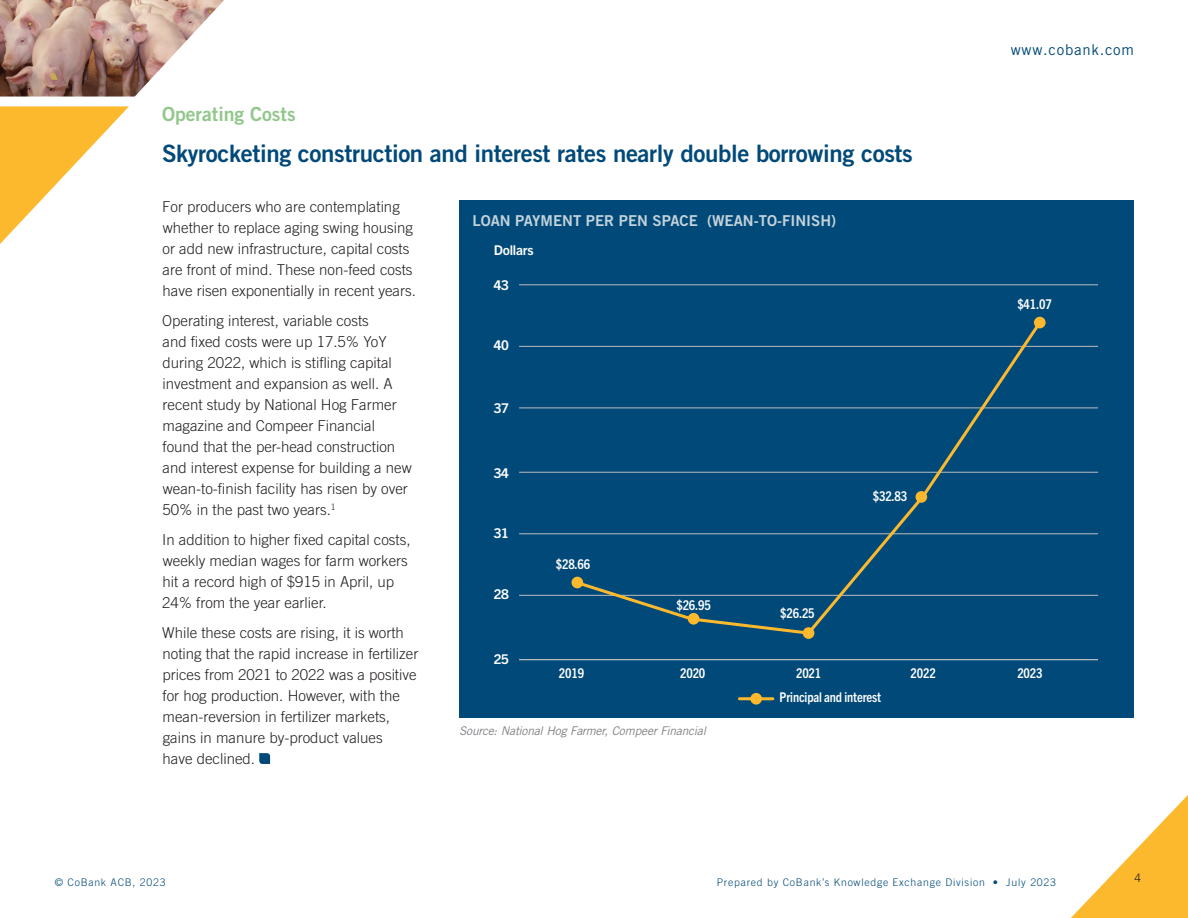
<style>
.page{position:relative;width:1188px;height:918px;background:#fff}
.page>*{position:absolute;margin:0;border:0;box-sizing:border-box;transform-origin:0 0}
.t1{font:24px "Trade Gothic LT Std Bd 2";letter-spacing:-.015em;color:#004978}
.t2{font:19.5px "Trade Gothic LT Std Bd 2";color:#91c78a}
.t3{font:300 15px/21px "Trade Gothic LT Std";color:#231f20}
.t4{font:15px "Trade Gothic LT Std Bd 2";color:#c3d2db}
.t5{font:15px "Trade Gothic LT Std";letter-spacing:.05em;color:#004978}
.t6{font:700 condensed 13.5px "Trade Gothic Next LT Pro";letter-spacing:-.01em;color:#fff}
.t7{font:700 13.5px "Trade Gothic Next LT Pro";letter-spacing:-.02em;color:#fff}
.t8{font:italic 12px "Trade Gothic LT Std";letter-spacing:-.015em;color:#808285}
.t9{font:300 11.7px "Trade Gothic LT Std";color:#231f20}
.t10{font:300 10.5px "Trade Gothic LT Std";letter-spacing:.07em;color:#004978}
</style>
<div class="page">
<svg style="left:0;top:106px;width:129px;height:138px"></svg>
<svg style="left:1071px;top:795px;width:117px;height:123px"></svg>
<img style="left:0;top:0;width:224px;height:97px">
<svg style="left:259px;top:753px;width:11px;height:11px"></svg>
<div style="left:459px;top:201px;width:675px;height:517px;background:#004978"></div>
<hr style="left:519px;top:595px;width:579px;height:1px;background:#bcbdc0">
<hr style="left:519px;top:533px;width:579px;height:1px;background:#bcbdc0">
<hr style="left:519px;top:472px;width:579px;height:1px;background:#bcbdc0">
<hr style="left:519px;top:408px;width:579px;height:1px;background:#bcbdc0">
<hr style="left:519px;top:346px;width:579px;height:1px;background:#bcbdc0">
<hr style="left:519px;top:284px;width:579px;height:1px;background:#bcbdc0">
<hr style="left:519px;top:659px;width:579px;height:1px;background:#bcbdc0">
<hr style="left:739px;top:697px;width:34px;height:3px;background:#fdb92e">
<div style="left:574px;top:318px;width:470px;height:318px;background:#004978"></div>
<div style="left:1034px;top:317px;width:12px;height:11px;background:#fdb92e;border-radius:50%"></div>
<div style="left:916px;top:491px;width:11px;height:12px;background:#fdb92e;border-radius:50%"></div>
<div style="left:803px;top:627px;width:11px;height:12px;background:#fdb92e;border-radius:50%"></div>
<div style="left:750px;top:693px;width:12px;height:12px;background:#fdb92e;border-radius:50%"></div>
<div style="left:688px;top:613px;width:11px;height:12px;background:#fdb92e;border-radius:50%"></div>
<div style="left:572px;top:577px;width:11px;height:11px;background:#fdb92e;border-radius:50%"></div>
<h2 class="t2" style="left:162px;top:102px;width:135px">Operating Costs</h2>
<h1 class="t1" style="left:162px;top:138px;width:752px">Skyrocketing construction and interest rates nearly double borrowing costs</h1>
<p class="t5" style="left:1011px;top:41px;width:125px">www.cobank.com</p>
<p class="t3" style="left:162px;top:196px;width:255px">For producers who are contemplating whether to replace aging swing housing or add new infrastructure, capital costs are front of mind. These non-feed costs have risen exponentially in recent years.</p>
<p class="t3" style="left:162px;top:310px;width:251px">Operating interest, variable costs<br>and fixed costs were up 17.5% YoY during 2022, which is stifling capital investment and expansion as well. A recent study by National Hog Farmer magazine and Compeer Financial found that the per-head construction and interest expense for building a new wean-to-finish facility has risen by over 50% in the past two years.<sup>1</sup></p>
<p class="t3" style="left:162px;top:529px;width:250px">In addition to higher fixed capital costs, weekly median wages for farm workers hit a record high of $915 in April, up 24% from the year earlier.</p>
<p class="t3" style="left:162px;top:622px;width:258px">While these costs are rising, it is worth noting that the rapid increase in fertilizer prices from 2021 to 2022 was a positive for hog production. However, with the mean-reversion in fertilizer markets, gains in manure by-product values<br>have declined.</p>
<p class="t4" style="left:472px;top:211px;width:365px">LOAN PAYMENT PER PEN SPACE (WEAN-TO-FINISH)</p>
<p class="t7" style="left:494px;top:241px;width:41px">Dollars</p>
<p class="t7" style="left:494px;top:276px;width:17px">43</p>
<p class="t7" style="left:494px;top:336px;width:17px">40</p>
<p class="t7" style="left:494px;top:398px;width:17px">37</p>
<p class="t7" style="left:494px;top:464px;width:17px">34</p>
<p class="t7" style="left:494px;top:523px;width:17px">31</p>
<p class="t7" style="left:494px;top:585px;width:17px">28</p>
<p class="t7" style="left:494px;top:650px;width:17px">25</p>
<p class="t6" style="left:556px;top:555px;width:36px">$28.66</p>
<p class="t6" style="left:676px;top:596px;width:36px">$26.95</p>
<p class="t6" style="left:780px;top:604px;width:36px">$26.25</p>
<p class="t6" style="left:873px;top:487px;width:36px">$32.83</p>
<p class="t6" style="left:1017px;top:295px;width:36px">$41.07</p>
<p class="t6" style="left:559px;top:664px;width:27px">2019</p>
<p class="t6" style="left:680px;top:664px;width:27px">2020</p>
<p class="t6" style="left:796px;top:664px;width:27px">2021</p>
<p class="t6" style="left:911px;top:664px;width:27px">2022</p>
<p class="t6" style="left:1017px;top:664px;width:27px">2023</p>
<p class="t6" style="left:780px;top:688px;width:103px">Principal and interest</p>
<p class="t8" style="left:459px;top:724px;width:249px">Source: National Hog Farmer, Compeer Financial</p>
<p class="t10" style="left:55px;top:876px;width:112px">© CoBank ACB, 2023</p>
<p class="t10" style="left:717px;top:876px;width:341px">Prepared by CoBank’s Knowledge Exchange Division • July 2023</p>
<p class="t9" style="left:1134px;top:871px;width:8px">4</p>
</div>
